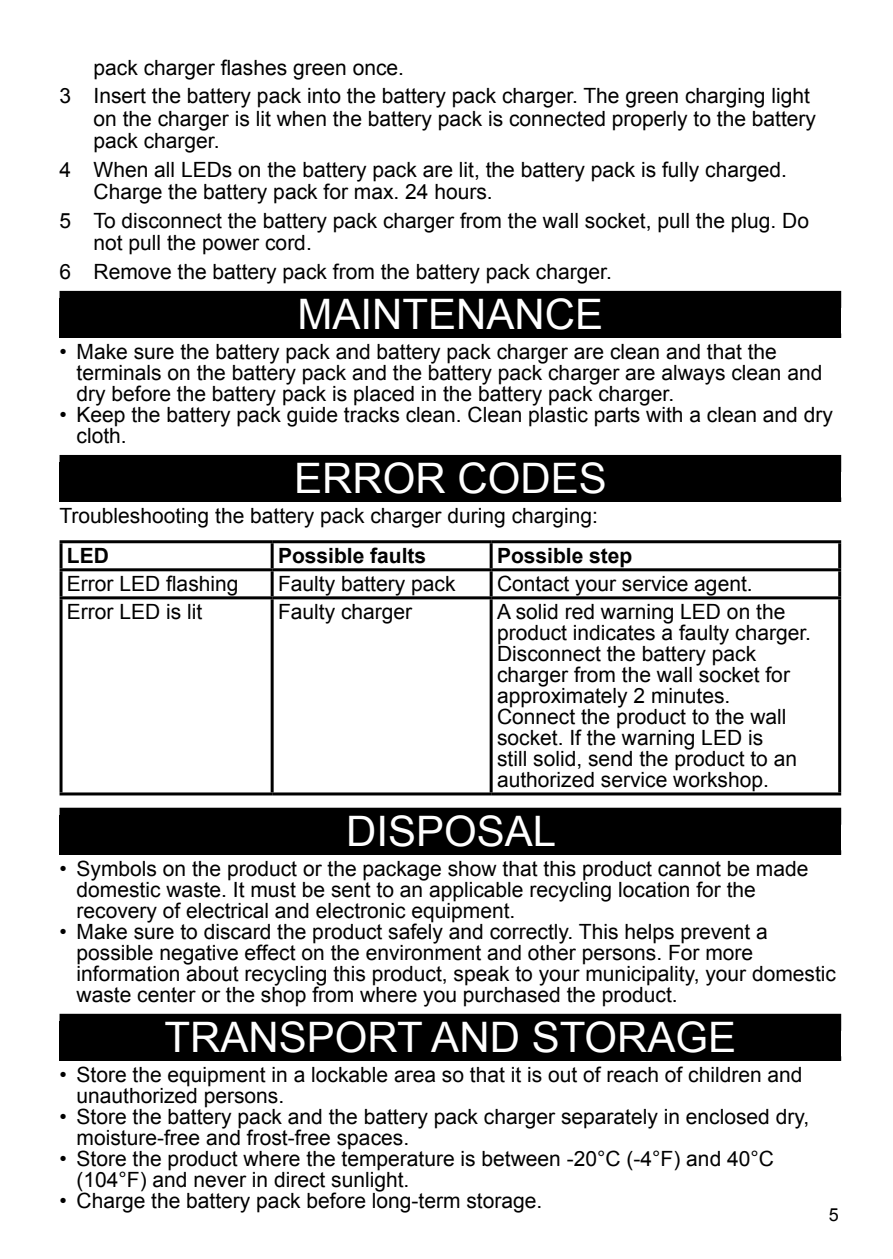
<style>
.page{position:relative;width:893px;height:1259px;background:#fff}
.page>*{position:absolute;margin:0;border:0;box-sizing:border-box;transform-origin:0 0}
.Heading_1{font:42px "Arial";color:#fff}
.t1{font:21px/21px "Arial";color:#000}
.t2{font:700 21px "Arial";color:#000}
.t3{font:18px "Arial";color:#000}
</style>
<div class="page">
<div style="left:60px;top:298px;width:781px;height:40px;background:#000"></div>
<div style="left:60px;top:291px;width:781px;height:17px;background:#000"></div>
<div style="left:60px;top:462px;width:781px;height:40px;background:#000"></div>
<div style="left:60px;top:455px;width:781px;height:17px;background:#000"></div>
<div style="left:60px;top:815px;width:781px;height:40px;background:#000"></div>
<div style="left:60px;top:807px;width:781px;height:17px;background:#000"></div>
<hr style="left:60px;top:540px;width:212px;height:3px;background:#000">
<hr style="left:60px;top:543px;width:3px;height:25px;background:#000">
<hr style="left:272px;top:540px;width:219px;height:3px;background:#000">
<hr style="left:271px;top:543px;width:3px;height:25px;background:#000">
<hr style="left:491px;top:540px;width:350px;height:3px;background:#000">
<hr style="left:490px;top:543px;width:3px;height:25px;background:#000">
<hr style="left:838px;top:543px;width:3px;height:25px;background:#000">
<hr style="left:60px;top:568px;width:212px;height:3px;background:#000">
<hr style="left:60px;top:571px;width:3px;height:25px;background:#000">
<hr style="left:272px;top:568px;width:219px;height:3px;background:#000">
<hr style="left:271px;top:571px;width:3px;height:25px;background:#000">
<hr style="left:491px;top:568px;width:350px;height:3px;background:#000">
<hr style="left:490px;top:571px;width:3px;height:25px;background:#000">
<hr style="left:838px;top:571px;width:3px;height:25px;background:#000">
<hr style="left:60px;top:596px;width:212px;height:3px;background:#000">
<hr style="left:60px;top:599px;width:3px;height:193px;background:#000">
<hr style="left:272px;top:596px;width:219px;height:3px;background:#000">
<hr style="left:271px;top:599px;width:3px;height:193px;background:#000">
<hr style="left:491px;top:596px;width:350px;height:3px;background:#000">
<hr style="left:490px;top:599px;width:3px;height:193px;background:#000">
<hr style="left:838px;top:599px;width:3px;height:193px;background:#000">
<hr style="left:60px;top:792px;width:212px;height:3px;background:#000">
<hr style="left:272px;top:792px;width:219px;height:3px;background:#000">
<hr style="left:491px;top:792px;width:350px;height:3px;background:#000">
<div style="left:60px;top:1021px;width:781px;height:40px;background:#000"></div>
<div style="left:60px;top:1013px;width:781px;height:17px;background:#000"></div>
<p class="t1" style="left:94px;top:57px;width:312px">pack charger flashes green once.</p>
<p class="t1" style="left:94px;top:85px;width:724px;line-height:22.5px;text-indent:-34px">3 Insert the battery pack into the battery pack charger. The green charging light on the charger is lit when the battery pack is connected properly to the battery pack charger.</p>
<p class="t1" style="left:94px;top:158px;width:695px;line-height:22.5px;text-indent:-34px">4 When all LEDs on the battery pack are lit, the battery pack is fully charged.<br>Charge the battery pack for max. 24 hours.</p>
<p class="t1" style="left:94px;top:209px;width:717px;line-height:22.5px;text-indent:-34px">5 To disconnect the battery pack charger from the wall socket, pull the plug. Do not pull the power cord.</p>
<p class="t1" style="left:60px;top:261px;width:554px">6 Remove the battery pack from the battery pack charger.</p>
<p class="Heading_1" style="left:297px;top:287px;width:307px">MAINTENANCE</p>
<p class="t1" style="left:77px;top:341px;width:747px;text-indent:-17px">• Make sure the battery pack and battery pack charger are clean and that the terminals on the battery pack and the battery pack charger are always clean and dry before the battery pack is placed in the battery pack charger.</p>
<p class="t1" style="left:77px;top:404px;width:758px;text-indent:-17px">• Keep the battery pack guide tracks clean. Clean plastic parts with a clean and dry cloth.</p>
<p class="Heading_1" style="left:294px;top:451px;width:314px">ERROR CODES</p>
<p class="t1" style="left:60px;top:505px;width:540px">Troubleshooting the battery pack charger during charging:</p>
<p class="t2" style="left:67px;top:541px;width:44px">LED</p>
<p class="t2" style="left:278px;top:541px;width:150px">Possible faults</p>
<p class="t2" style="left:497px;top:541px;width:137px">Possible step</p>
<p class="t1" style="left:67px;top:573px;width:173px">Error LED flashing</p>
<p class="t1" style="left:278px;top:573px;width:179px">Faulty battery pack</p>
<p class="t1" style="left:497px;top:573px;width:257px">Contact your service agent.</p>
<p class="t1" style="left:67px;top:601px;width:137px">Error LED is lit</p>
<p class="t1" style="left:278px;top:601px;width:136px">Faulty charger</p>
<p class="t1" style="left:497px;top:601px;width:316px">A solid red warning LED on the product indicates a faulty charger.</p>
<p class="t1" style="left:497px;top:643px;width:294px">Disconnect the battery pack charger from the wall socket for approximately 2 minutes.</p>
<p class="t1" style="left:497px;top:706px;width:301px">Connect the product to the wall socket. If the warning LED is still solid, send the product to an authorized service workshop.</p>
<p class="Heading_1" style="left:346px;top:803px;width:212px">DISPOSAL</p>
<p class="t1" style="left:77px;top:858px;width:733px;text-indent:-17px">• Symbols on the product or the package show that this product cannot be made domestic waste. It must be sent to an applicable recycling location for the recovery of electrical and electronic equipment.</p>
<p class="t1" style="left:77px;top:921px;width:761px;text-indent:-17px">• Make sure to discard the product safely and correctly. This helps prevent a possible negative effect on the environment and other persons. For more information about recycling this product, speak to your municipality, your domestic waste center or the shop from where you purchased the product.</p>
<p class="Heading_1" style="left:164px;top:1009px;width:573px">TRANSPORT AND STORAGE</p>
<p class="t1" style="left:77px;top:1064px;width:728px;text-indent:-17px">• Store the equipment in a lockable area so that it is out of reach of children and unauthorized persons.</p>
<p class="t1" style="left:77px;top:1106px;width:734px;text-indent:-17px">• Store the battery pack and the battery pack charger separately in enclosed dry, moisture-free and frost-free spaces.</p>
<p class="t1" style="left:77px;top:1148px;width:699px;text-indent:-17px">• Store the product where the temperature is between -20°C (-4°F) and 40°C (104°F) and never in direct sunlight.</p>
<p class="t1" style="left:60px;top:1190px;width:484px">• Charge the battery pack before long-term storage.</p>
<p class="t3" style="left:829px;top:1202px;width:12px">5</p>
</div>
